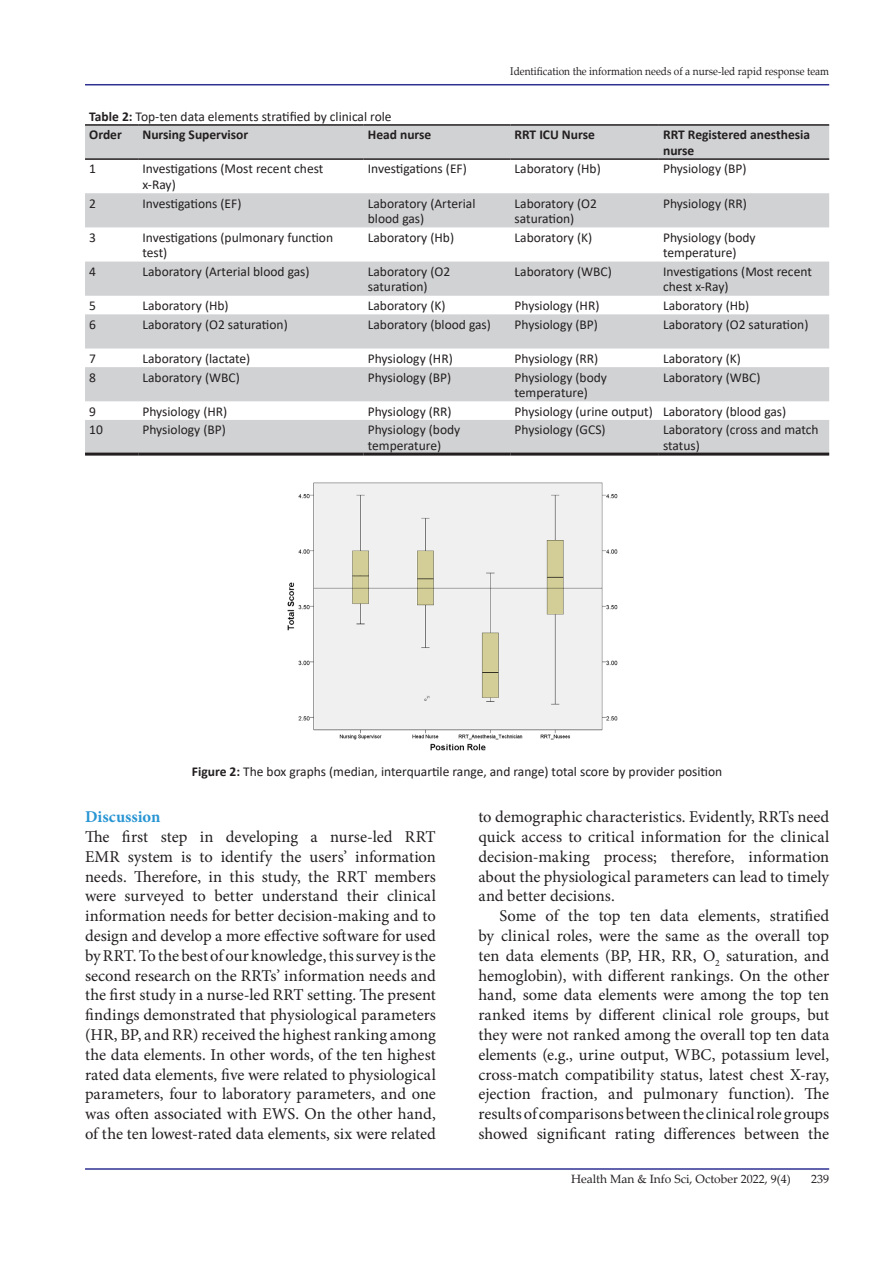
<style>
.page{position:relative;width:893px;height:1263px;background:#fff}
.page>*{position:absolute;margin:0;border:0;box-sizing:border-box;transform-origin:0 0}
.t1{font:16.5px/19.8px "Minion Pro";color:#231f20;text-align:justify}
.t2{font:700 16.5px "Minion Pro";letter-spacing:.005em;color:#2895d3}
.t3{font:13.5px/15.5px "Calibri";color:#231f20}
.t4{font:700 13.5px/15.6px "Calibri";color:#231f20}
.t5{font:12px "Palatino Linotype";color:#231f20}
.t6{font:11.25px "Palatino Linotype";color:#231f20;scale:.9 1}
.s1{font-weight:700}
</style>
<div class="page">
<hr style="left:85px;top:1168px;width:744px;height:2px;background:#2e3092">
<hr style="left:85px;top:84px;width:744px;height:1px;background:#2e3092">
<svg style="left:85px;top:126px;width:744px;height:327px;fill:#d1d2d4"></svg>
<hr style="left:85px;top:124px;width:53px;height:2px;background:#231f20">
<hr style="left:138px;top:124px;width:226px;height:2px;background:#231f20">
<hr style="left:364px;top:124px;width:146px;height:2px;background:#231f20">
<hr style="left:510px;top:124px;width:149px;height:2px;background:#231f20">
<hr style="left:659px;top:124px;width:170px;height:2px;background:#231f20">
<hr style="left:85px;top:158px;width:53px;height:2px;background:#231f20">
<hr style="left:138px;top:158px;width:226px;height:2px;background:#231f20">
<hr style="left:364px;top:158px;width:146px;height:2px;background:#231f20">
<hr style="left:510px;top:158px;width:149px;height:2px;background:#231f20">
<hr style="left:659px;top:158px;width:170px;height:2px;background:#231f20">
<hr style="left:85px;top:453px;width:53px;height:3px;background:#231f20">
<hr style="left:138px;top:453px;width:226px;height:3px;background:#231f20">
<hr style="left:364px;top:453px;width:146px;height:3px;background:#231f20">
<hr style="left:510px;top:453px;width:149px;height:3px;background:#231f20">
<hr style="left:659px;top:453px;width:170px;height:3px;background:#231f20">
<img style="left:287px;top:482px;width:331px;height:269px">
<p class="t6" style="left:510px;top:63px;width:356px">Identification the information needs of a nurse-led rapid response team</p>
<p class="t3" style="left:89px;top:107px;width:304px;line-height:18.6px"><span class="s1">Table 2:</span> Top-ten data elements stratified by clinical role<br><span class="s1">Order</span></p>
<p class="t4" style="left:142px;top:127px;width:107px">Nursing Supervisor</p>
<p class="t4" style="left:368px;top:127px;width:65px">Head nurse</p>
<p class="t4" style="left:514px;top:127px;width:82px">RRT ICU Nurse</p>
<p class="t4" style="left:663px;top:127px;width:149px">RRT Registered anesthesia nurse</p>
<p class="t3" style="left:89px;top:161px;width:8px">1</p>
<p class="t3" style="left:142px;top:161px;width:182px">Investigations (Most recent chest x-Ray)</p>
<p class="t3" style="left:368px;top:161px;width:101px">Investigations (EF)</p>
<p class="t3" style="left:514px;top:161px;width:88px">Laboratory (Hb)</p>
<p class="t3" style="left:663px;top:161px;width:85px">Physiology (BP)</p>
<p class="t3" style="left:89px;top:195px;width:8px">2</p>
<p class="t3" style="left:142px;top:195px;width:101px">Investigations (EF)</p>
<p class="t3" style="left:368px;top:195px;width:109px">Laboratory (Arterial blood gas)</p>
<p class="t3" style="left:514px;top:195px;width:84px">Laboratory (O2 saturation)</p>
<p class="t3" style="left:663px;top:195px;width:85px">Physiology (RR)</p>
<p class="t3" style="left:89px;top:229px;width:8px">3</p>
<p class="t3" style="left:142px;top:229px;width:192px">Investigations (pulmonary function test)</p>
<p class="t3" style="left:368px;top:229px;width:88px">Laboratory (Hb)</p>
<p class="t3" style="left:514px;top:229px;width:79px">Laboratory (K)</p>
<p class="t3" style="left:663px;top:229px;width:94px">Physiology (body temperature)</p>
<p class="t3" style="left:89px;top:263px;width:8px">4</p>
<p class="t3" style="left:142px;top:263px;width:169px">Laboratory (Arterial blood gas)</p>
<p class="t3" style="left:368px;top:263px;width:84px">Laboratory (O2 saturation)</p>
<p class="t3" style="left:514px;top:263px;width:99px">Laboratory (WBC)</p>
<p class="t3" style="left:663px;top:263px;width:150px">Investigations (Most recent chest x-Ray)</p>
<p class="t3" style="left:89px;top:298px;width:8px">5</p>
<p class="t3" style="left:142px;top:298px;width:88px">Laboratory (Hb)</p>
<p class="t3" style="left:368px;top:298px;width:79px">Laboratory (K)</p>
<p class="t3" style="left:514px;top:298px;width:86px">Physiology (HR)</p>
<p class="t3" style="left:663px;top:298px;width:88px">Laboratory (Hb)</p>
<p class="t3" style="left:89px;top:316px;width:8px">6</p>
<p class="t3" style="left:142px;top:316px;width:147px">Laboratory (O2 saturation)</p>
<p class="t3" style="left:368px;top:316px;width:125px">Laboratory (blood gas)</p>
<p class="t3" style="left:514px;top:316px;width:85px">Physiology (BP)</p>
<p class="t3" style="left:663px;top:316px;width:147px">Laboratory (O2 saturation)</p>
<p class="t3" style="left:89px;top:350px;width:8px">7</p>
<p class="t3" style="left:142px;top:350px;width:109px">Laboratory (lactate)</p>
<p class="t3" style="left:368px;top:350px;width:86px">Physiology (HR)</p>
<p class="t3" style="left:514px;top:350px;width:85px">Physiology (RR)</p>
<p class="t3" style="left:663px;top:350px;width:79px">Laboratory (K)</p>
<p class="t3" style="left:89px;top:369px;width:8px">8</p>
<p class="t3" style="left:142px;top:369px;width:99px">Laboratory (WBC)</p>
<p class="t3" style="left:368px;top:369px;width:85px">Physiology (BP)</p>
<p class="t3" style="left:514px;top:369px;width:94px">Physiology (body temperature)</p>
<p class="t3" style="left:663px;top:369px;width:99px">Laboratory (WBC)</p>
<p class="t3" style="left:89px;top:403px;width:8px">9</p>
<p class="t3" style="left:142px;top:403px;width:86px">Physiology (HR)</p>
<p class="t3" style="left:368px;top:403px;width:85px">Physiology (RR)</p>
<p class="t3" style="left:514px;top:403px;width:273px">Physiology (urine output) Laboratory (blood gas)</p>
<p class="t3" style="left:89px;top:422px;width:15px">10</p>
<p class="t3" style="left:142px;top:422px;width:85px">Physiology (BP)</p>
<p class="t3" style="left:368px;top:422px;width:94px">Physiology (body temperature)</p>
<p class="t3" style="left:514px;top:422px;width:93px">Physiology (GCS)</p>
<p class="t3" style="left:663px;top:422px;width:157px">Laboratory (cross and match status)</p>
<p class="t3" style="left:192px;top:763px;width:532px"><span class="s1">Figure 2:</span> The box graphs (median, interquartile range, and range) total score by provider position</p>
<p class="t2" style="left:85px;top:805px;width:77px">Discussion</p>
<p class="t1" style="left:85px;top:827px;width:352px">The first step in developing a nurse-led RRT EMR system is to identify the users’ information needs. Therefore, in this study, the RRT members were surveyed to better understand their clinical information needs for better decision-making and to design and develop a more effective software for used by RRT. To the best of our knowledge, this survey is the second research on the RRTs’ information needs and the first study in a nurse-led RRT setting. The present findings demonstrated that physiological parameters (HR, BP, and RR) received the highest ranking among the data elements. In other words, of the ten highest rated data elements, five were related to physiological parameters, four to laboratory parameters, and one was often associated with EWS. On the other hand, of the ten lowest-rated data elements, six were related</p>
<p class="t1" style="left:478px;top:807px;width:352px">to demographic characteristics. Evidently, RRTs need quick access to critical information for the clinical decision-making process; therefore, information about the physiological parameters can lead to timely and better decisions.</p>
<p class="t1" style="left:478px;top:906px;width:352px;text-indent:21px">Some of the top ten data elements, stratified by clinical roles, were the same as the overall top ten data elements (BP, HR, RR, O<sub>2</sub> saturation, and hemoglobin), with different rankings. On the other hand, some data elements were among the top ten ranked items by different clinical role groups, but they were not ranked among the overall top ten data elements (e.g., urine output, WBC, potassium level, cross-match compatibility status, latest chest X-ray, ejection fraction, and pulmonary function). The results of comparisons between the clinical role groups showed significant rating differences between the</p>
<p class="t5" style="left:571px;top:1170px;width:221px">Health Man &amp; Info Sci, October 2022, 9(4)</p>
<p class="t5" style="left:811px;top:1170px;width:19px">239</p>
</div>
